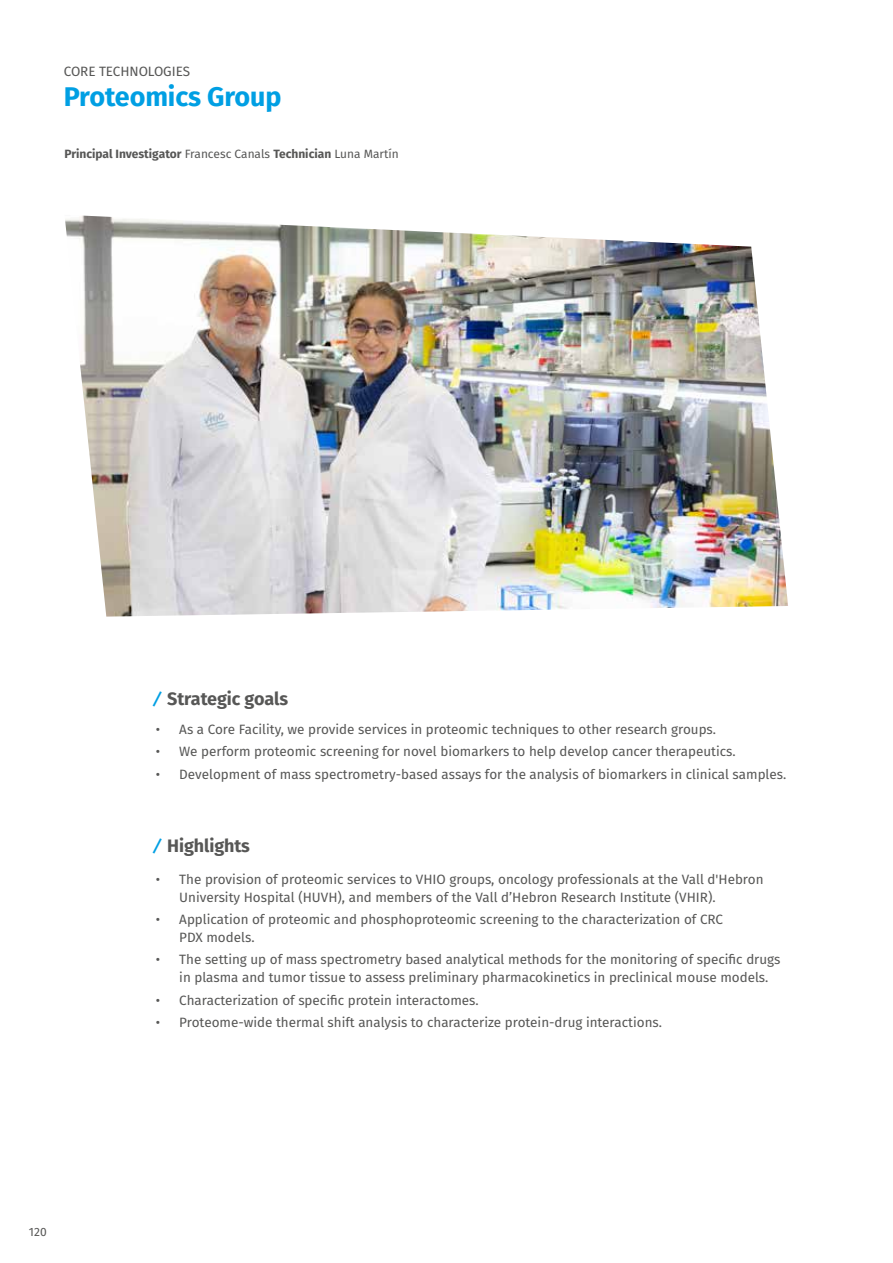
<style>
.page{position:relative;width:893px;height:1263px;background:#fff}
.page>*{position:absolute;margin:0;border:0;box-sizing:border-box;transform-origin:0 0}
.t1{font:700 27px "Fira Sans";letter-spacing:-.005em;color:#009fe3}
.t2{font:700 18px "Fira Sans";letter-spacing:-.005em;color:#575756}
.t3{font:13.5px/18px "Fira Sans";color:#575756}
.t4{font:700 12px "Fira Sans";color:#575756}
.t5{font:12px "Fira Sans";color:#575756}
.s1{font-weight:400}
.s2{color:#009fe3}
</style>
<div class="page">
<img style="left:65px;top:215px;width:723px;height:402px">
<p class="t3" style="left:64px;top:62px;width:128px">CORE TECHNOLOGIES</p>
<h1 class="t1" style="left:64px;top:73px;width:219px">Proteomics Group</h1>
<p class="t4" style="left:65px;top:144px;width:336px">Principal Investigator <span class="s1">Francesc Canals</span> Technician <span class="s1">Luna Martín</span></p>
<p class="t5" style="left:29px;top:1223px;width:19px">120</p>
<h2 class="t2" style="left:156px;top:683px;width:134px"><span class="s2">⁄</span> Strategic goals</h2>
<p class="t3" style="left:156px;top:720px;width:562px">• As a Core Facility, we provide services in proteomic techniques to other research groups.</p>
<p class="t3" style="left:156px;top:742px;width:581px">• We perform proteomic screening for novel biomarkers to help develop cancer therapeutics.</p>
<p class="t3" style="left:156px;top:764px;width:632px">• Development of mass spectrometry-based assays for the analysis of biomarkers in clinical samples.</p>
<h2 class="t2" style="left:156px;top:831px;width:96px"><span class="s2">⁄</span> Highlights</h2>
<p class="t3" style="left:179px;top:870px;width:586px;text-indent:-23px">• The provision of proteomic services to VHIO groups, oncology professionals at the Vall d'Hebron<br>University Hospital (HUVH), and members of the Vall d’Hebron Research Institute (VHIR).</p>
<p class="t3" style="left:179px;top:910px;width:545px;text-indent:-23px">• Application of proteomic and phosphoproteomic screening to the characterization of CRC<br>PDX models.</p>
<p class="t3" style="left:179px;top:950px;width:603px;text-indent:-23px">• The setting up of mass spectrometry based analytical methods for the monitoring of specific drugs in plasma and tumor tissue to assess preliminary pharmacokinetics in preclinical mouse models.</p>
<p class="t3" style="left:156px;top:990px;width:324px">• Characterization of specific protein interactomes.</p>
<p class="t3" style="left:156px;top:1013px;width:508px">• Proteome-wide thermal shift analysis to characterize protein-drug interactions.</p>
</div>
